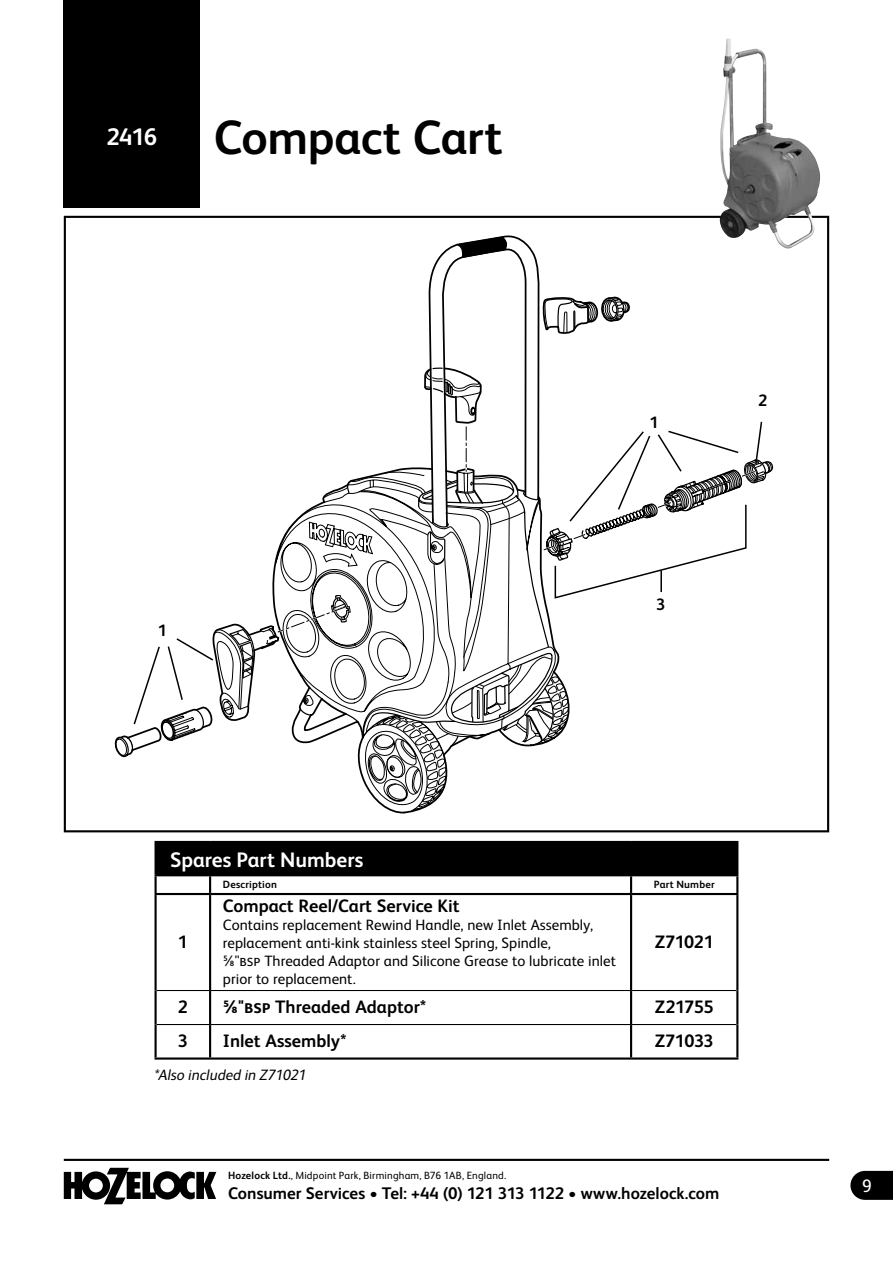
<style>
.page{position:relative;width:893px;height:1263px;background:#fff}
.page>*{position:absolute;margin:0;border:0;box-sizing:border-box;transform-origin:0 0}
.t1{font:700 48px "FS Albert Pro";letter-spacing:-.005em;color:#000}
.t2{font:700 21px "FS Albert Pro";color:#fff}
.t3{font:700 18px "FS Albert Pro";color:#000}
.t4{font:18px "FS Albert Pro";color:#fff}
.t5{font:700 16.8px "FS Albert Pro";color:#000}
.t6{font:700 16.5px "FS Albert Pro";color:#000}
.t7{font:15px/18px "FS Albert Pro";color:#000}
.t8{font:italic 15px "FS Albert Pro";color:#000}
.t9{font:10.5px "FS Albert Pro";letter-spacing:.015em;color:#000}
.t10{font:700 10.5px "FS Albert Pro";letter-spacing:.015em;color:#000}
.s1{font-weight:700}
</style>
<div class="page">
<svg style="left:64px;top:1168px;width:152px;height:36px"></svg>
<svg style="left:850px;top:1171px;width:43px;height:29px"></svg>
<hr style="left:64px;top:1159px;width:765px;height:2px;background:#000">
<div style="left:64px;top:0;width:136px;height:207px;background:#000"></div>
<div style="left:156px;top:842px;width:581px;height:33px;background:#000"></div>
<hr style="left:155px;top:841px;width:55px;height:2px;background:#000">
<hr style="left:155px;top:843px;width:2px;height:31px;background:#000">
<hr style="left:210px;top:841px;width:421px;height:2px;background:#000">
<hr style="left:631px;top:841px;width:107px;height:2px;background:#000">
<hr style="left:736px;top:843px;width:2px;height:31px;background:#000">
<hr style="left:155px;top:874px;width:55px;height:2px;background:#000">
<svg style="left:155px;top:876px;width:2px;height:17px"></svg>
<hr style="left:210px;top:874px;width:421px;height:2px;background:#000">
<svg style="left:209px;top:876px;width:2px;height:17px"></svg>
<hr style="left:631px;top:874px;width:107px;height:2px;background:#000">
<svg style="left:630px;top:876px;width:2px;height:17px"></svg>
<svg style="left:736px;top:876px;width:2px;height:17px"></svg>
<hr style="left:155px;top:893px;width:55px;height:2px;background:#000">
<hr style="left:155px;top:895px;width:2px;height:95px;background:#000">
<hr style="left:210px;top:893px;width:421px;height:2px;background:#000">
<hr style="left:209px;top:895px;width:2px;height:95px;background:#000">
<hr style="left:631px;top:893px;width:107px;height:2px;background:#000">
<hr style="left:630px;top:895px;width:2px;height:95px;background:#000">
<hr style="left:736px;top:895px;width:2px;height:95px;background:#000">
<hr style="left:155px;top:990px;width:2px;height:34px;background:#000">
<hr style="left:209px;top:991px;width:2px;height:33px;background:#000">
<hr style="left:630px;top:991px;width:2px;height:33px;background:#000">
<hr style="left:736px;top:990px;width:2px;height:34px;background:#000">
<hr style="left:155px;top:1024px;width:2px;height:33px;background:#000">
<hr style="left:209px;top:1025px;width:2px;height:32px;background:#000">
<hr style="left:630px;top:1025px;width:2px;height:32px;background:#000">
<hr style="left:736px;top:1024px;width:2px;height:33px;background:#000">
<hr style="left:157px;top:990px;width:53px;height:1px;background:#000">
<hr style="left:210px;top:990px;width:421px;height:1px;background:#000">
<hr style="left:631px;top:990px;width:105px;height:1px;background:#000">
<hr style="left:157px;top:1024px;width:53px;height:1px;background:#000">
<hr style="left:210px;top:1024px;width:421px;height:1px;background:#000">
<hr style="left:631px;top:1024px;width:105px;height:1px;background:#000">
<hr style="left:155px;top:1057px;width:55px;height:2px;background:#000">
<hr style="left:210px;top:1057px;width:421px;height:2px;background:#000">
<hr style="left:631px;top:1057px;width:107px;height:2px;background:#000">
<img style="left:720px;top:39px;width:100px;height:210px">
<svg style="left:115px;top:220px;width:658px;height:594px"></svg>
<hr style="left:660px;top:571px;width:2px;height:21px;background:#000">
<h1 class="t1" style="left:106px;top:104px;width:398px"><sup>2416</sup> Compact Cart</h1>
<p class="t6" style="left:158px;top:618px;width:11px">1</p>
<p class="t6" style="left:649px;top:411px;width:11px">1</p>
<p class="t6" style="left:656px;top:593px;width:11px">3</p>
<p class="t6" style="left:758px;top:389px;width:11px">2</p>
<h2 class="t2" style="left:170px;top:845px;width:195px">Spares Part Numbers</h2>
<p class="t10" style="left:223px;top:877px;width:56px">Description</p>
<p class="t10" style="left:654px;top:877px;width:62px">Part Number</p>
<p class="t3" style="left:178px;top:929px;width:12px">1</p>
<p class="t3" style="left:223px;top:893px;width:238px">Compact Reel/Cart Service Kit</p>
<p class="t7" style="left:223px;top:915px;width:395px">Contains replacement Rewind Handle, new Inlet Assembly, replacement anti-kink stainless steel Spring, Spindle,<br>⅝"bsp Threaded Adaptor and Silicone Grease to lubricate inlet prior to replacement.</p>
<p class="t3" style="left:655px;top:929px;width:61px">Z71021</p>
<p class="t3" style="left:178px;top:994px;width:12px">2</p>
<p class="t3" style="left:223px;top:994px;width:205px">⅝"bsp Threaded Adaptor*</p>
<p class="t3" style="left:655px;top:994px;width:60px">Z21755</p>
<p class="t3" style="left:178px;top:1028px;width:12px">3</p>
<p class="t3" style="left:223px;top:1028px;width:125px">Inlet Assembly*</p>
<p class="t3" style="left:655px;top:1028px;width:60px">Z71033</p>
<p class="t8" style="left:155px;top:1064px;width:154px">*Also included in Z71021</p>
<p class="t9" style="left:228px;top:1168px;width:280px"><span class="s1">Hozelock Ltd.</span>, Midpoint Park, Birmingham, B76 1AB, England.</p>
<p class="t5" style="left:228px;top:1181px;width:493px">Consumer Services • Tel: +44 (0) 121 313 1122 • www.hozelock.com</p>
<p class="t4" style="left:862px;top:1173px;width:11px">9</p>
</div>
